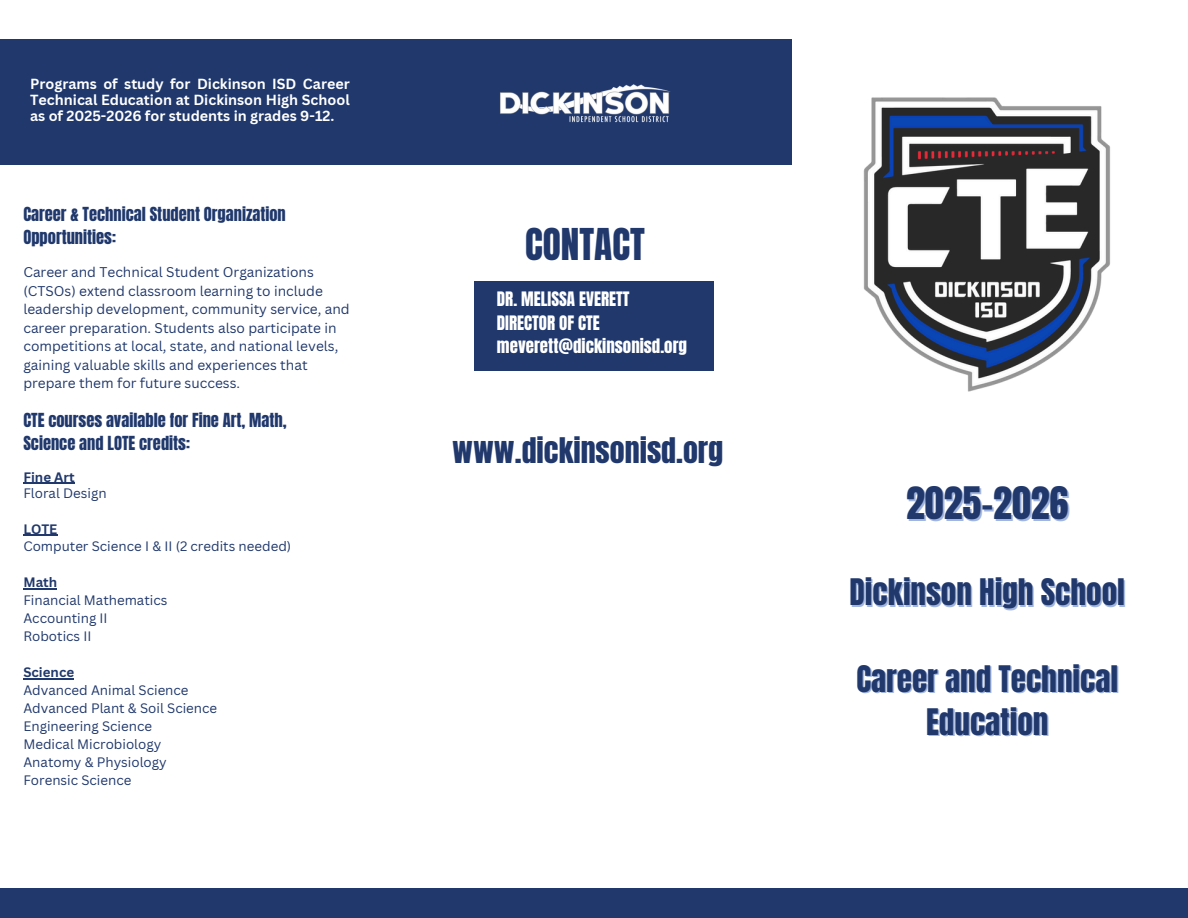
<style>
.page{position:relative;width:1188px;height:918px;background:#fff}
.page>*{position:absolute;margin:0;border:0;box-sizing:border-box;transform-origin:0 0}
.t1{font:38.1px "Anton";color:#20386c}
.t2{font:37.35px "Anton";color:#20386c}
.t3{font:31.05px "Anton";color:#20386c}
.t4{font:30px "Anton";color:#20386c}
.t5{font:16.95px/23.2px "Anton";color:#fff}
.t6{font:16.5px/22.6px "Anton";color:#20386c}
.t7{font:700 14.25px/16.4px "Canva Sans";color:#fff;text-align:justify}
.t8{font:13.65px/18.5px "Canva Sans";color:#20386c}
.t9{font:13.35px "Canva Sans";color:#20386c}
.t10{font:700 13.35px "Canva Sans";color:#20386c}
</style>
<div class="page">
<div style="left:0;top:39px;width:792px;height:125px;background:#20386c"></div>
<img style="left:500px;top:84px;width:170px;height:39px">
<div style="left:0;top:888px;width:1188px;height:30px;background:#20386c"></div>
<img style="left:863px;top:97px;width:247px;height:295px">
<hr style="left:23px;top:483px;width:52px;height:1px;background:#20386c">
<hr style="left:23px;top:535px;width:35px;height:1px;background:#20386c">
<hr style="left:23px;top:588px;width:34px;height:1px;background:#20386c">
<hr style="left:23px;top:678px;width:51px;height:1px;background:#20386c">
<div style="left:474px;top:281px;width:240px;height:89px;background:#20386c"></div>
<h5 class="t7" style="left:30px;top:75px;width:321px">Programs of study for Dickinson ISD Career Technical Education at Dickinson High School as of 2025-2026 for students in grades 9-12.</h5>
<p class="t6" style="left:23px;top:203px;width:264px">Career &amp; Technical Student Organization<br>Opportunities:</p>
<h4 class="t8" style="left:23px;top:263px;width:328px">Career and Technical Student Organizations (CTSOs) extend classroom learning to include leadership development, community service, and career preparation. Students also participate in competitions at local, state, and national levels, gaining valuable skills and experiences that prepare them for future success.</h4>
<h3 class="t6" style="left:23px;top:409px;width:265px">CTE courses available for Fine Art, Math,<br>Science and LOTE credits:</h3>
<h4 class="t10" style="left:23px;top:468px;width:53px">Fine Art</h4>
<p class="t9" style="left:23px;top:483px;width:85px">Floral Design</p>
<p class="t10" style="left:23px;top:519px;width:36px">LOTE</p>
<p class="t9" style="left:23px;top:537px;width:269px">Computer Science I &amp; II (2 credits needed)</p>
<p class="t10" style="left:23px;top:573px;width:35px">Math</p>
<p class="t9" style="left:23px;top:591px;width:146px">Financial Mathematics</p>
<p class="t9" style="left:23px;top:609px;width:86px">Accounting II</p>
<p class="t9" style="left:23px;top:627px;width:70px">Robotics II</p>
<p class="t10" style="left:23px;top:663px;width:52px">Science</p>
<p class="t9" style="left:23px;top:681px;width:167px">Advanced Animal Science</p>
<p class="t9" style="left:23px;top:699px;width:195px">Advanced Plant &amp; Soil Science</p>
<p class="t9" style="left:23px;top:716px;width:130px">Engineering Science</p>
<p class="t9" style="left:23px;top:734px;width:139px">Medical Microbiology</p>
<p class="t9" style="left:23px;top:752px;width:145px">Anatomy &amp; Physiology</p>
<p class="t9" style="left:23px;top:770px;width:110px">Forensic Science</p>
<h2 class="t2" style="left:525px;top:218px;width:121px">CONTACT</h2>
<p class="t5" style="left:497px;top:288px;width:192px">DR. MELISSA EVERETT<br>DIRECTOR OF CTE meverett@dickinsonisd.org</p>
<h3 class="t4" style="left:452px;top:429px;width:273px">www.dickinsonisd.org</h3>
<h1 class="t1" style="left:906px;top:476px;width:164px">2025-2026</h1>
<p class="t3" style="left:850px;top:570px;width:277px">Dickinson High School</p>
<h4 class="t3" style="left:856px;top:656px;width:263px">Career and Technical</h4>
<p class="t3" style="left:926px;top:700px;width:124px">Education</p>
</div>
